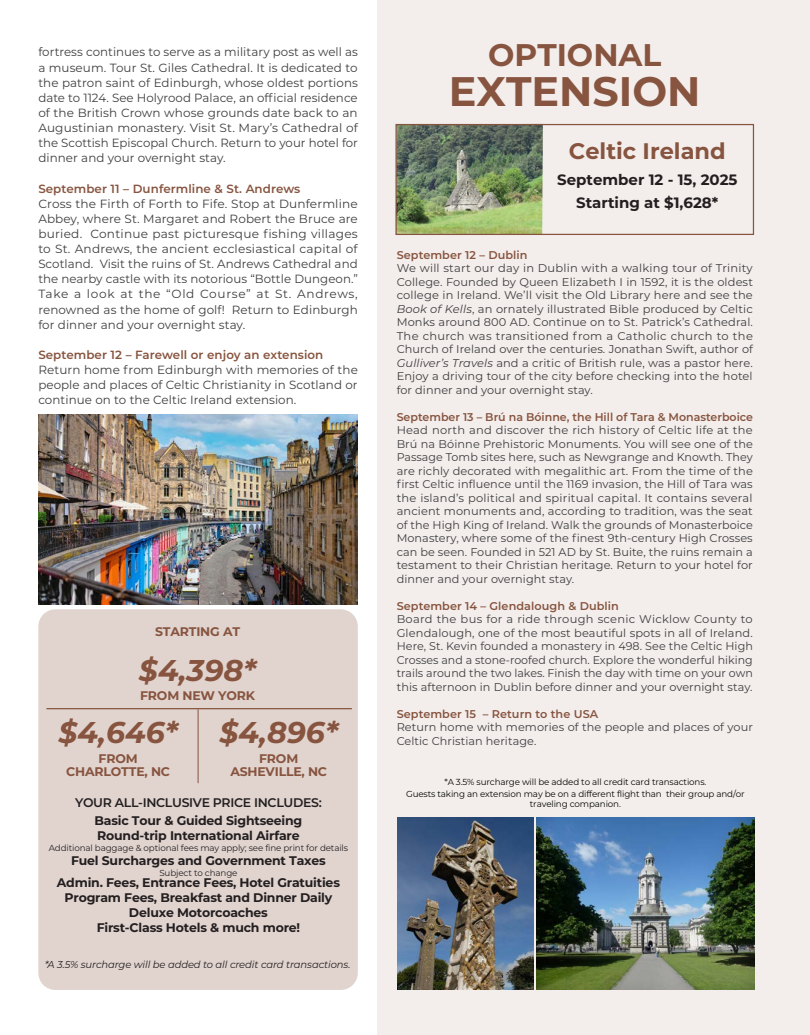
<style>
.page{position:relative;width:810px;height:1035px;background:#fff}
.page>*{position:absolute;margin:0;border:0;box-sizing:border-box;transform-origin:0 0}
.t1{font:700 41.25px "Montserrat";color:#87543f}
.t2{font:700 31.25px "Montserrat";color:#87543f}
.t3{font:italic 700 30px "Montserrat";color:#87543f}
.t4{font:700 22.5px "Montserrat";color:#87543f}
.t5{font:700 15px/22.4px "Montserrat";color:#231f20;text-align:center}
.t6{font:700 12.5px/15px "Montserrat";letter-spacing:-.015em;color:#231f20}
.t7{font:700 12.5px/12.5px "Montserrat";letter-spacing:-.015em;color:#87543f;text-align:center}
.t8{font:600 12.5px "Montserrat";letter-spacing:-.025em;color:#231f20}
.t9{font:11.88px/15.1px "Montserrat";letter-spacing:.005em;color:#3e3e3f;text-align:justify}
.t10{font:600 11.88px "Montserrat";letter-spacing:.005em;color:#87543f}
.t11{font:11.25px/13.5px "Montserrat";letter-spacing:.005em;color:#3e3e3f;text-align:justify}
.t12{font:600 11.25px "Montserrat";letter-spacing:.005em;color:#87543f}
.t13{font:italic 10px "Montserrat";letter-spacing:-.01em;color:#231f20}
.t14{font:8.75px/11.2px "Montserrat";letter-spacing:-.015em;color:#040503;text-align:center}
.t15{font:8.75px "Montserrat";letter-spacing:-.015em;color:#231f20}
.s1{font-style:italic}
</style>
<div class="page">
<div style="left:377px;top:0;width:433px;height:1035px;background:#f3eeec"></div>
<img style="left:397px;top:126px;width:146px;height:107px">
<div style="left:395px;top:124px;width:359px;height:111px;border:1px solid #87543f"></div>
<div style="left:38px;top:609px;width:320px;height:381px;background:#e1d4cf;border-radius:17px"></div>
<hr style="left:46px;top:708px;width:306px;height:1px;background:#87543f">
<img style="left:397px;top:818px;width:136px;height:172px">
<img style="left:537px;top:818px;width:217px;height:172px">
<hr style="left:198px;top:709px;width:1px;height:74px;background:#87543f">
<img style="left:38px;top:414px;width:320px;height:190px">
<h2 class="t2" style="left:488px;top:33px;width:175px">OPTIONAL</h2>
<h1 class="t1" style="left:449px;top:62px;width:253px">EXTENSION</h1>
<p class="t9" style="left:38px;top:44px;width:321px">fortress continues to serve as a military post as well as a museum. Tour St. Giles Cathedral. It is dedicated to the patron saint of Edinburgh, whose oldest portions date to 1124. See Holyrood Palace, an official residence of the British Crown whose grounds date back to an Augustinian monastery. Visit St. Mary’s Cathedral of the Scottish Episcopal Church. Return to your hotel for dinner and your overnight stay.</p>
<p class="t10" style="left:38px;top:180px;width:264px">September 11 – Dunfermline &amp; St. Andrews</p>
<p class="t9" style="left:38px;top:196px;width:321px">Cross the Firth of Forth to Fife. Stop at Dunfermline Abbey, where St. Margaret and Robert the Bruce are buried. Continue past picturesque fishing villages to St. Andrews, the ancient ecclesiastical capital of Scotland. Visit the ruins of St. Andrews Cathedral and the nearby castle with its notorious “Bottle Dungeon.” Take a look at the “Old Course” at St. Andrews, renowned as the home of golf! Return to Edinburgh for dinner and your overnight stay.</p>
<p class="t10" style="left:38px;top:346px;width:287px">September 12 – Farewell or enjoy an extension</p>
<p class="t9" style="left:38px;top:362px;width:321px">Return home from Edinburgh with memories of the people and places of Celtic Christianity in Scotland or continue on to the Celtic Ireland extension.</p>
<h3 class="t4" style="left:569px;top:135px;width:158px">Celtic Ireland</h3>
<h3 class="t5" style="left:557px;top:168px;width:182px">September 12 - 15, 2025<br>Starting at $1,628*</h3>
<p class="t12" style="left:397px;top:247px;width:132px">September 12 – Dublin</p>
<p class="t11" style="left:397px;top:261px;width:358px">We will start our day in Dublin with a walking tour of Trinity College. Founded by Queen Elizabeth I in 1592, it is the oldest college in Ireland. We’ll visit the Old Library here and see the <span class="s1">Book of Kells</span>, an ornately illustrated Bible produced by Celtic Monks around 800 AD. Continue on to St. Patrick’s Cathedral.<br>The church was transitioned from a Catholic church to the Church of Ireland over the centuries. Jonathan Swift, author of <span class="s1">Gulliver’s Travels</span> and a critic of British rule, was a pastor here.<br>Enjoy a driving tour of the city before checking into the hotel for dinner and your overnight stay.</p>
<p class="t12" style="left:397px;top:409px;width:358px">September 13 – Brú na Bóinne, the Hill of Tara &amp; Monasterboice</p>
<p class="t11" style="left:397px;top:423px;width:358px">Head north and discover the rich history of Celtic life at the Brú na Bóinne Prehistoric Monuments. You will see one of the Passage Tomb sites here, such as Newgrange and Knowth. They are richly decorated with megalithic art. From the time of the first Celtic influence until the 1169 invasion, the Hill of Tara was the island’s political and spiritual capital. It contains several ancient monuments and, according to tradition, was the seat of the High King of Ireland. Walk the grounds of Monasterboice Monastery, where some of the finest 9th-century High Crosses can be seen. Founded in 521 AD by St. Buite, the ruins remain a testament to their Christian heritage. Return to your hotel for dinner and your overnight stay.</p>
<p class="t12" style="left:397px;top:598px;width:224px">September 14 – Glendalough &amp; Dublin</p>
<p class="t11" style="left:397px;top:612px;width:358px">Board the bus for a ride through scenic Wicklow County to Glendalough, one of the most beautiful spots in all of Ireland.<br>Here, St. Kevin founded a monastery in 498. See the Celtic High Crosses and a stone-roofed church. Explore the wonderful hiking trails around the two lakes. Finish the day with time on your own this afternoon in Dublin before dinner and your overnight stay.</p>
<p class="t12" style="left:397px;top:706px;width:203px">September 15 – Return to the USA</p>
<p class="t11" style="left:397px;top:720px;width:358px">Return home with memories of the people and places of your<br>Celtic Christian heritage.</p>
<p class="t7" style="left:155px;top:625px;width:86px">STARTING AT</p>
<h3 class="t3" style="left:139px;top:648px;width:119px">$4,398*</h3>
<p class="t7" style="left:140px;top:689px;width:116px">FROM NEW YORK</p>
<h3 class="t3" style="left:58px;top:711px;width:121px">$4,646*</h3>
<h3 class="t3" style="left:219px;top:711px;width:120px">$4,896*</h3>
<p class="t7" style="left:230px;top:752px;width:98px">FROM<br>ASHEVILLE, NC</p>
<p class="t7" style="left:66px;top:752px;width:105px">FROM<br>CHARLOTTE, NC</p>
<p class="t14" style="left:406px;top:776px;width:340px">*A 3.5% surcharge will be added to all credit card transactions.<br>Guests taking an extension may be on a different flight than their group and/or</p>
<p class="t8" style="left:75px;top:794px;width:248px">YOUR ALL-INCLUSIVE PRICE INCLUDES:</p>
<p class="t14" style="left:530px;top:798px;width:93px">traveling companion.</p>
<p class="t6" style="left:95px;top:812px;width:209px">Basic Tour &amp; Guided Sightseeing<br>Round-trip International Airfare</p>
<p class="t15" style="left:49px;top:842px;width:301px">Additional baggage &amp; optional fees may apply; see fine print for details</p>
<p class="t6" style="left:71px;top:852px;width:256px">Fuel Surcharges and Government Taxes</p>
<p class="t15" style="left:159px;top:867px;width:80px">Subject to change</p>
<p class="t6" style="left:57px;top:875px;width:285px;text-align:center">Admin. Fees, Entrance Fees, Hotel Gratuities Program Fees, Breakfast and Dinner Daily Deluxe Motorcoaches<br>First-Class Hotels &amp; much more!</p>
<p class="t13" style="left:45px;top:958px;width:307px">*A 3.5% surcharge will be added to all credit card transactions.</p>
</div>
